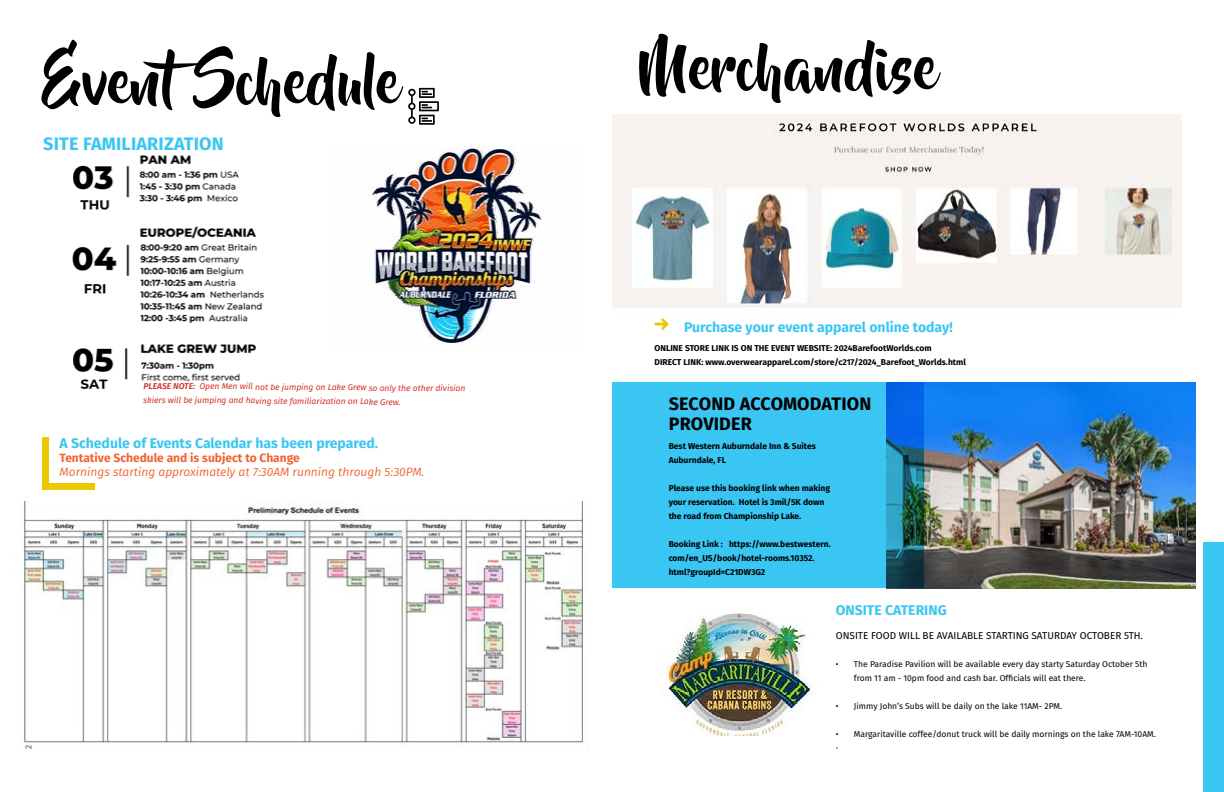
<style>
.page{position:relative;width:1224px;height:792px;background:#fff}
.page>*{position:absolute;margin:0;border:0;box-sizing:border-box;transform-origin:0 0}
.t1{font:60px "Beyond The Mountains";color:#000}
.t2{font:700 18px/20px "Fira Sans";letter-spacing:.01em;color:#000}
.t3{font:700 18px "Fira Sans";letter-spacing:.01em;color:#3ac6f3}
.t4{font:700 14px "Fira Sans";color:#3ac6f3}
.t5{font:italic 12px "Fira Sans";color:#f26331}
.t6{font:700 12px "Fira Sans";color:#f26331}
.t7{font:10px "Fira Sans";color:#000}
.t8{font:700 8.5px/14px "Fira Sans";color:#000}
.t9{font:8.5px/14px "Fira Sans";color:#000}
.t10{font:italic 8.5px/14.5px "Fira Sans";color:#d33227}
.t11{font:300 8.5px "Fira Sans";color:#000}
.s1{font-weight:600}
</style>
<div class="page">
<img style="left:663px;top:613px;width:155px;height:123px">
<img style="left:72px;top:155px;width:192px;height:234px">
<img style="left:368px;top:146px;width:176px;height:197px">
<img style="left:924px;top:382px;width:272px;height:206px">
<div style="left:612px;top:382px;width:312px;height:206px;background:#3ac6f3"></div>
<div style="left:43px;top:483px;width:52px;height:7px;background:#ebc900"></div>
<div style="left:43px;top:437px;width:6px;height:53px;background:#ebc900"></div>
<img style="left:21px;top:502px;width:568px;height:247px">
<img style="left:612px;top:114px;width:569px;height:194px">
<svg style="left:654px;top:318px;width:15px;height:12px"></svg>
<svg style="left:408px;top:88px;width:31px;height:37px"></svg>
<div style="left:1203px;top:543px;width:21px;height:249px;background:#3ac6f3"></div>
<h1 class="t1" style="left:43px;top:49px;width:358px">EventSchedule</h1>
<h2 class="t3" style="left:43px;top:128px;width:182px">SITE FAMILIARIZATION</h2>
<p class="t10" style="left:144px;top:376px;width:324px;rotate:1deg"><span class="s1">PLEASE NOTE:</span> Open Men will not be jumping on Lake Grew so only the other division skiers will be jumping and having site familiarization on Lake Grew.</p>
<h3 class="t4" style="left:60px;top:431px;width:320px">A Schedule of Events Calendar has been prepared.</h3>
<h3 class="t6" style="left:60px;top:448px;width:242px">Tentative Schedule and is subject to Change</h3>
<h3 class="t5" style="left:60px;top:463px;width:366px">Mornings starting approximately at 7:30AM running through 5:30PM.</h3>
<p class="t11" style="left:23px;top:749px;width:6px;rotate:-90deg">2</p>
<h1 class="t1" style="left:639px;top:35px;width:299px">Merchandise</h1>
<h3 class="t4" style="left:684px;top:315px;width:270px">Purchase your event apparel online today!</h3>
<p class="t8" style="left:655px;top:341px;width:313px">ONLINE STORE LINK IS ON THE EVENT WEBSITE: 2024BarefootWorlds.com<br>DIRECT LINK: www.overwearapparel.com/store/c217/2024_Barefoot_Worlds.html</p>
<h2 class="t2" style="left:669px;top:392px;width:204px">SECOND ACCOMODATION<br>PROVIDER</h2>
<p class="t8" style="left:669px;top:438px;width:149px">Best Western Auburndale Inn &amp; Suites<br>Auburndale, FL</p>
<p class="t8" style="left:669px;top:480px;width:163px">Please use this booking link when making your reservation. Hotel is 3mil/5K down the road from Championship Lake.</p>
<p class="t8" style="left:669px;top:536px;width:164px">Booking Link : https://www.bestwestern. com/en_US/book/hotel-rooms.10352. html?groupId=C21DW3G2</p>
<h3 class="t4" style="left:836px;top:598px;width:112px">ONSITE CATERING</h3>
<p class="t7" style="left:836px;top:628px;width:309px">ONSITE FOOD WILL BE AVAILABLE STARTING SATURDAY OCTOBER 5TH.</p>
<p class="t9" style="left:854px;top:657px;width:295px;text-indent:-18px">• The Paradise Pavilion will be available every day starty Saturday October 5th from 11 am - 10pm food and cash bar. Officials will eat there.</p>
<p class="t9" style="left:836px;top:699px;width:228px">• Jimmy John’s Subs will be daily on the lake 11AM- 2PM.</p>
<p class="t9" style="left:836px;top:727px;width:322px">• Margaritaville coffee/donut truck will be daily mornings on the lake 7AM-10AM.</p>
<p class="t11" style="left:836px;top:742px;width:4px">•</p>
</div>
